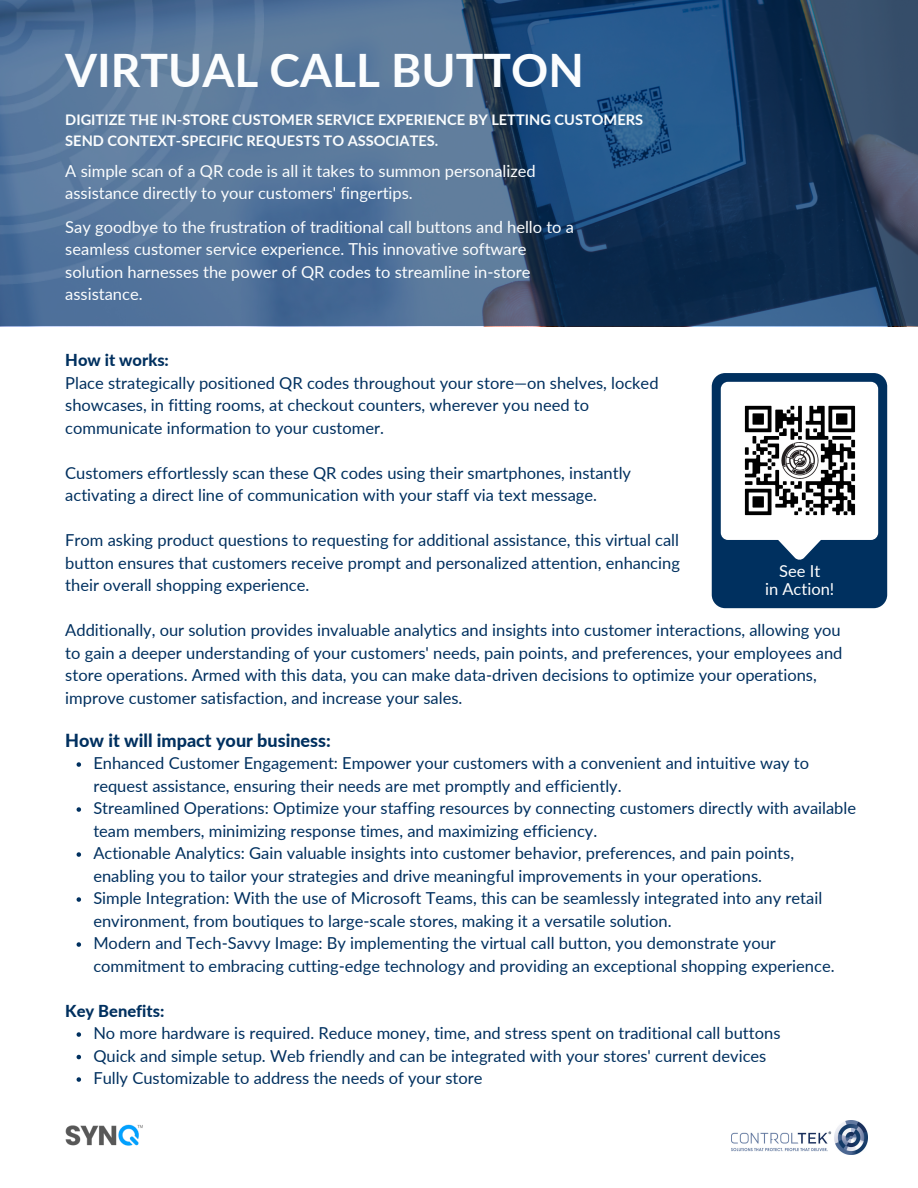
<style>
.page{position:relative;width:918px;height:1188px;background:#fff}
.page>*{position:absolute;margin:0;border:0;box-sizing:border-box;transform-origin:0 0}
.t1{font:700 46.05px "Lato";color:#fbfdfe}
.t2{font:800 18px "Lato";color:#00305f}
.t3{font:16.5px/22.5px "Lato";color:#00305f}
.t4{font:16.5px/22.5px "Lato";color:#fbfdfe}
.t5{font:800 16.5px "Lato";color:#00305f}
.t6{font:16.5px "Lato";color:#fff}
.t7{font:700 14.55px "Lato";color:#fbfdfe}
</style>
<div class="page">
<svg style="left:77px;top:762px;width:4px;height:5px"></svg>
<svg style="left:77px;top:807px;width:4px;height:5px"></svg>
<svg style="left:77px;top:852px;width:4px;height:5px"></svg>
<svg style="left:77px;top:897px;width:4px;height:5px"></svg>
<svg style="left:77px;top:942px;width:4px;height:5px"></svg>
<svg style="left:77px;top:1032px;width:4px;height:5px"></svg>
<svg style="left:77px;top:1055px;width:4px;height:4px"></svg>
<svg style="left:77px;top:1077px;width:4px;height:5px"></svg>
<img style="left:732px;top:1121px;width:136px;height:34px">
<svg style="left:0;top:0;width:918px;height:326px;background:#33547a"></svg>
<div style="left:712px;top:373px;width:175px;height:235px;background:#00305f;border-radius:13px"></div>
<svg style="left:721px;top:382px;width:157px;height:178px"></svg>
<img style="left:733px;top:394px;width:133px;height:133px">
<img style="left:0;top:0;width:263px;height:284px">
<img style="left:65px;top:1124px;width:78px;height:22px">
<p class="t1" style="left:65px;top:41px;width:520px">VIRTUAL CALL BUTTON</p>
<p class="t7" style="left:65px;top:111px;width:579px">DIGITIZE THE IN-STORE CUSTOMER SERVICE EXPERIENCE BY LETTING CUSTOMERS</p>
<p class="t7" style="left:65px;top:131px;width:375px">SEND CONTEXT-SPECIFIC REQUESTS TO ASSOCIATES.</p>
<p class="t4" style="left:65px;top:159px;width:472px">A simple scan of a QR code is all it takes to summon personalized assistance directly to your customers' fingertips.</p>
<p class="t4" style="left:65px;top:215px;width:510px">Say goodbye to the frustration of traditional call buttons and hello to a seamless customer service experience. This innovative software solution harnesses the power of QR codes to streamline in-store assistance.</p>
<p class="t5" style="left:65px;top:350px;width:105px">How it works:</p>
<p class="t3" style="left:65px;top:371px;width:595px">Place strategically positioned QR codes throughout your store—on shelves, locked showcases, in fitting rooms, at checkout counters, wherever you need to communicate information to your customer.</p>
<p class="t3" style="left:65px;top:461px;width:567px">Customers effortlessly scan these QR codes using their smartphones, instantly activating a direct line of communication with your staff via text message.</p>
<p class="t3" style="left:65px;top:529px;width:616px;text-align:justify">From asking product questions to requesting for additional assistance, this virtual call button ensures that customers receive prompt and personalized attention, enhancing their overall shopping experience.</p>
<p class="t3" style="left:65px;top:619px;width:779px">Additionally, our solution provides invaluable analytics and insights into customer interactions, allowing you to gain a deeper understanding of your customers' needs, pain points, and preferences, your employees and store operations. Armed with this data, you can make data-driven decisions to optimize your operations, improve customer satisfaction, and increase your sales.</p>
<p class="t6" style="left:779px;top:561px;width:43px">See It</p>
<p class="t6" style="left:765px;top:579px;width:71px">in Action!</p>
<p class="t2" style="left:65px;top:729px;width:267px">How it will impact your business:</p>
<p class="t3" style="left:93px;top:751px;width:717px">Enhanced Customer Engagement: Empower your customers with a convenient and intuitive way to request assistance, ensuring their needs are met promptly and efficiently.</p>
<p class="t3" style="left:93px;top:796px;width:764px">Streamlined Operations: Optimize your staffing resources by connecting customers directly with available team members, minimizing response times, and maximizing efficiency.</p>
<p class="t3" style="left:93px;top:841px;width:702px">Actionable Analytics: Gain valuable insights into customer behavior, preferences, and pain points, enabling you to tailor your strategies and drive meaningful improvements in your operations.</p>
<p class="t3" style="left:93px;top:886px;width:730px">Simple Integration: With the use of Microsoft Teams, this can be seamlessly integrated into any retail environment, from boutiques to large-scale stores, making it a versatile solution.</p>
<p class="t3" style="left:93px;top:931px;width:743px">Modern and Tech-Savvy Image: By implementing the virtual call button, you demonstrate your commitment to embracing cutting-edge technology and providing an exceptional shopping experience.</p>
<p class="t5" style="left:65px;top:1000px;width:101px">Key Benefits:</p>
<p class="t3" style="left:93px;top:1021px;width:689px">No more hardware is required. Reduce money, time, and stress spent on traditional call buttons</p>
<p class="t3" style="left:93px;top:1044px;width:675px">Quick and simple setup. Web friendly and can be integrated with your stores' current devices</p>
<p class="t3" style="left:93px;top:1066px;width:391px">Fully Customizable to address the needs of your store</p>
</div>
